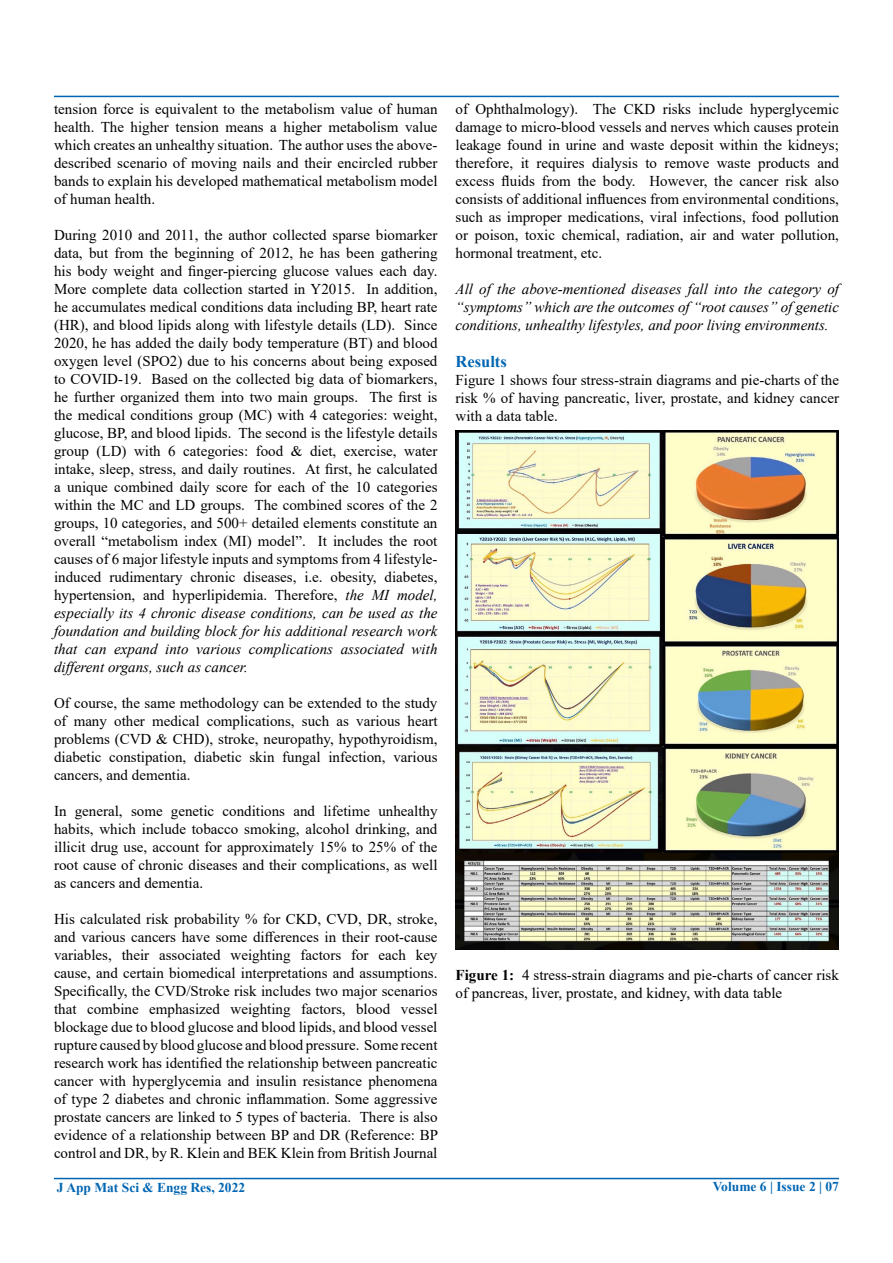
<style>
.page{position:relative;width:893px;height:1263px;background:#fff}
.page>*{position:absolute;margin:0;border:0;box-sizing:border-box;transform-origin:0 0}
.t1{font:700 16.5px "Times New Roman";color:#0066b3}
.t2{font:15px/18px "Times New Roman";color:#000;text-align:justify}
.t3{font:italic 15px/18px "Times New Roman";color:#000;text-align:justify}
.t4{font:700 13.5px "Times New Roman";color:#0066b3}
.s1{font-style:italic}
.s2{font-weight:700}
</style>
<div class="page">
<hr style="left:54px;top:1178px;width:785px;height:1px;background:#0066b3">
<hr style="left:54px;top:96px;width:785px;height:1px;background:#0066b3">
<img style="left:455px;top:431px;width:384px;height:518px">
<p class="t2" style="left:54px;top:99px;width:385px">tension force is equivalent to the metabolism value of human health. The higher tension means a higher metabolism value which creates an unhealthy situation. The author uses the above&shy;described scenario of moving nails and their encircled rubber bands to explain his developed mathematical metabolism model of human health.</p>
<p class="t2" style="left:54px;top:225px;width:385px">During 2010 and 2011, the author collected sparse biomarker data, but from the beginning of 2012, he has been gathering his body weight and finger-piercing glucose values each day.<br>More complete data collection started in Y2015. In addition, he accumulates medical conditions data including BP, heart rate (HR), and blood lipids along with lifestyle details (LD). Since 2020, he has added the daily body temperature (BT) and blood oxygen level (SPO2) due to his concerns about being exposed to COVID-19. Based on the collected big data of biomarkers, he further organized them into two main groups. The first is the medical conditions group (MC) with 4 categories: weight, glucose, BP, and blood lipids. The second is the lifestyle details group (LD) with 6 categories: food &amp; diet, exercise, water intake, sleep, stress, and daily routines. At first, he calculated a unique combined daily score for each of the 10 categories within the MC and LD groups. The combined scores of the 2 groups, 10 categories, and 500+ detailed elements constitute an overall “metabolism index (MI) model”. It includes the root causes of 6 major lifestyle inputs and symptoms from 4 lifestyle&shy;induced rudimentary chronic diseases, i.e. obesity, diabetes, hypertension, and hyperlipidemia. Therefore, <span class="s1">the MI model, especially its 4 chronic disease conditions, can be used as the foundation and building block for his additional research work that can expand into various complications associated with different organs, such as cancer.</span></p>
<p class="t2" style="left:54px;top:693px;width:385px">Of course, the same methodology can be extended to the study of many other medical complications, such as various heart problems (CVD &amp; CHD), stroke, neuropathy, hypothyroidism, diabetic constipation, diabetic skin fungal infection, various cancers, and dementia.</p>
<p class="t2" style="left:54px;top:801px;width:385px">In general, some genetic conditions and lifetime unhealthy habits, which include tobacco smoking, alcohol drinking, and illicit drug use, account for approximately 15% to 25% of the root cause of chronic diseases and their complications, as well as cancers and dementia.</p>
<p class="t2" style="left:54px;top:909px;width:386px">His calculated risk probability % for CKD, CVD, DR, stroke, and various cancers have some differences in their root-cause variables, their associated weighting factors for each key cause, and certain biomedical interpretations and assumptions.<br>Specifically, the CVD/Stroke risk includes two major scenarios that combine emphasized weighting factors, blood vessel blockage due to blood glucose and blood lipids, and blood vessel rupture caused by blood glucose and blood pressure. Some recent research work has identified the relationship between pancreatic cancer with hyperglycemia and insulin resistance phenomena of type 2 diabetes and chronic inflammation. Some aggressive prostate cancers are linked to 5 types of bacteria. There is also evidence of a relationship between BP and DR (Reference: BP control and DR, by R. Klein and BEK Klein from British Journal</p>
<p class="t2" style="left:455px;top:99px;width:385px">of Ophthalmology). The CKD risks include hyperglycemic damage to micro-blood vessels and nerves which causes protein leakage found in urine and waste deposit within the kidneys; therefore, it requires dialysis to remove waste products and excess fluids from the body. However, the cancer risk also consists of additional influences from environmental conditions, such as improper medications, viral infections, food pollution or poison, toxic chemical, radiation, air and water pollution, hormonal treatment, etc.</p>
<p class="t3" style="left:455px;top:279px;width:385px">All of the above-mentioned diseases fall into the category of “symptoms” which are the outcomes of “root causes” of genetic conditions, unhealthy lifestyles, and poor living environments.</p>
<p class="t1" style="left:455px;top:350px;width:53px">Results</p>
<p class="t2" style="left:455px;top:371px;width:385px">Figure 1 shows four stress-strain diagrams and pie-charts of the risk % of having pancreatic, liver, prostate, and kidney cancer with a data table.</p>
<p class="t2" style="left:455px;top:965px;width:385px"><span class="s2">Figure 1:</span> 4 stress-strain diagrams and pie-charts of cancer risk of pancreas, liver, prostate, and kidney, with data table</p>
<p class="t4" style="left:57px;top:1178px;width:190px">J App Mat Sci &amp; Engg Res, 2022</p>
<p class="t4" style="left:713px;top:1177px;width:128px">Volume 6 | Issue 2 | 07</p>
</div>
